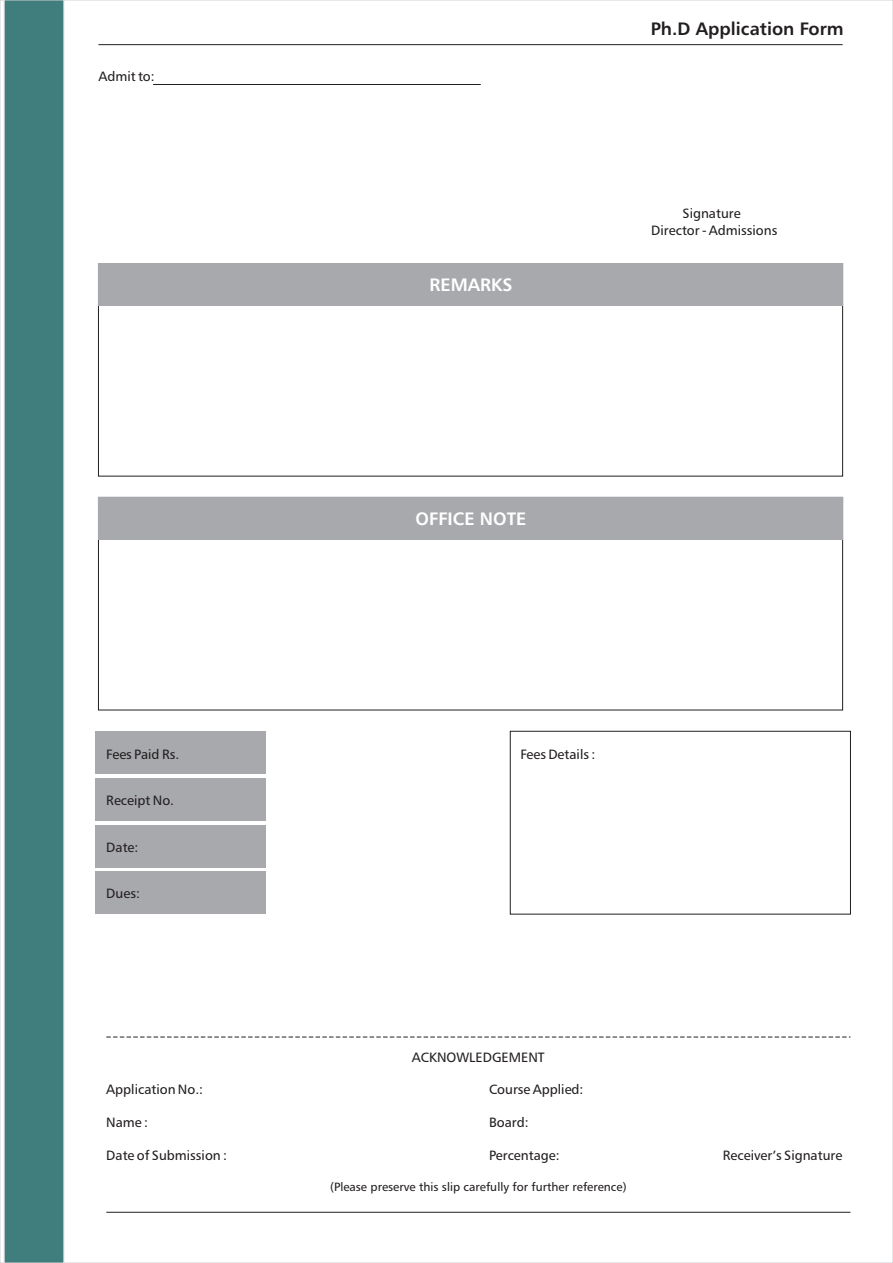
<style>
.page{position:relative;width:893px;height:1263px;background:#fff}
.page>*{position:absolute;margin:0;border:0;box-sizing:border-box;transform-origin:0 0}
.t1{font:18px "Humanist 777 BT Roman B,Bold";color:#231f20}
.t2{font:18px "Humanist 777 BT Roman B,Bold";color:#fff}
.t3{font:13.5px/17.1px "Humanist 777 BT Roman B";color:#231f20;text-align:center}
.t4{font:12px "Humanist 777 BT Roman B";color:#231f20}
</style>
<div class="page">
<svg style="left:4px;top:0;width:60px;height:1263px;background:#4b8583"></svg>
<hr style="left:98px;top:44px;width:745px;height:1px;background:#231f20">
<div style="left:98px;top:263px;width:745px;height:43px;background:#a8a9ad"></div>
<div style="left:98px;top:497px;width:745px;height:43px;background:#a8a9ad"></div>
<div style="left:96px;top:731px;width:170px;height:43px;background:#a8a9ad"></div>
<div style="left:96px;top:778px;width:170px;height:42px;background:#a8a9ad"></div>
<div style="left:96px;top:825px;width:170px;height:42px;background:#a8a9ad"></div>
<div style="left:96px;top:871px;width:170px;height:43px;background:#a8a9ad"></div>
<div style="left:510px;top:731px;width:341px;height:183px;border:1px solid #231f20"></div>
<hr style="left:106px;top:1212px;width:744px;height:1px;background:#231f20">
<svg style="left:106px;top:1037px;width:744px;height:1px"></svg>
<hr style="left:153px;top:84px;width:328px;height:1px;background:#231f20">
<p class="t3" style="left:98px;top:69px;width:58px">Admit to:</p>
<h1 class="t2" style="left:429px;top:277px;width:84px">REMARKS</h1>
<h1 class="t2" style="left:416px;top:511px;width:112px">OFFICE NOTE</h1>
<h1 class="t1" style="left:651px;top:21px;width:195px">Ph.D Application Form</h1>
<p class="t3" style="left:651px;top:206px;width:128px">Signature<br>Director - Admissions</p>
<p class="t3" style="left:106px;top:747px;width:74px">Fees Paid Rs.</p>
<p class="t3" style="left:520px;top:747px;width:76px">Fees Details :</p>
<p class="t3" style="left:106px;top:793px;width:69px">Receipt No.</p>
<p class="t3" style="left:106px;top:839px;width:34px">Date:</p>
<p class="t3" style="left:106px;top:886px;width:35px">Dues:</p>
<p class="t3" style="left:412px;top:1050px;width:134px">ACKNOWLEDGEMENT</p>
<p class="t3" style="left:106px;top:1082px;width:98px">Application No.:</p>
<p class="t3" style="left:489px;top:1082px;width:96px">Course Applied:</p>
<p class="t3" style="left:106px;top:1115px;width:43px">Name :</p>
<p class="t3" style="left:489px;top:1115px;width:41px">Board:</p>
<p class="t3" style="left:106px;top:1147px;width:122px">Date of Submission :</p>
<p class="t3" style="left:489px;top:1147px;width:72px">Percentage:</p>
<p class="t3" style="left:723px;top:1147px;width:121px">Receiver’s Signature</p>
<p class="t4" style="left:330px;top:1181px;width:298px">(Please preserve this slip carefully for further reference)</p>
</div>
